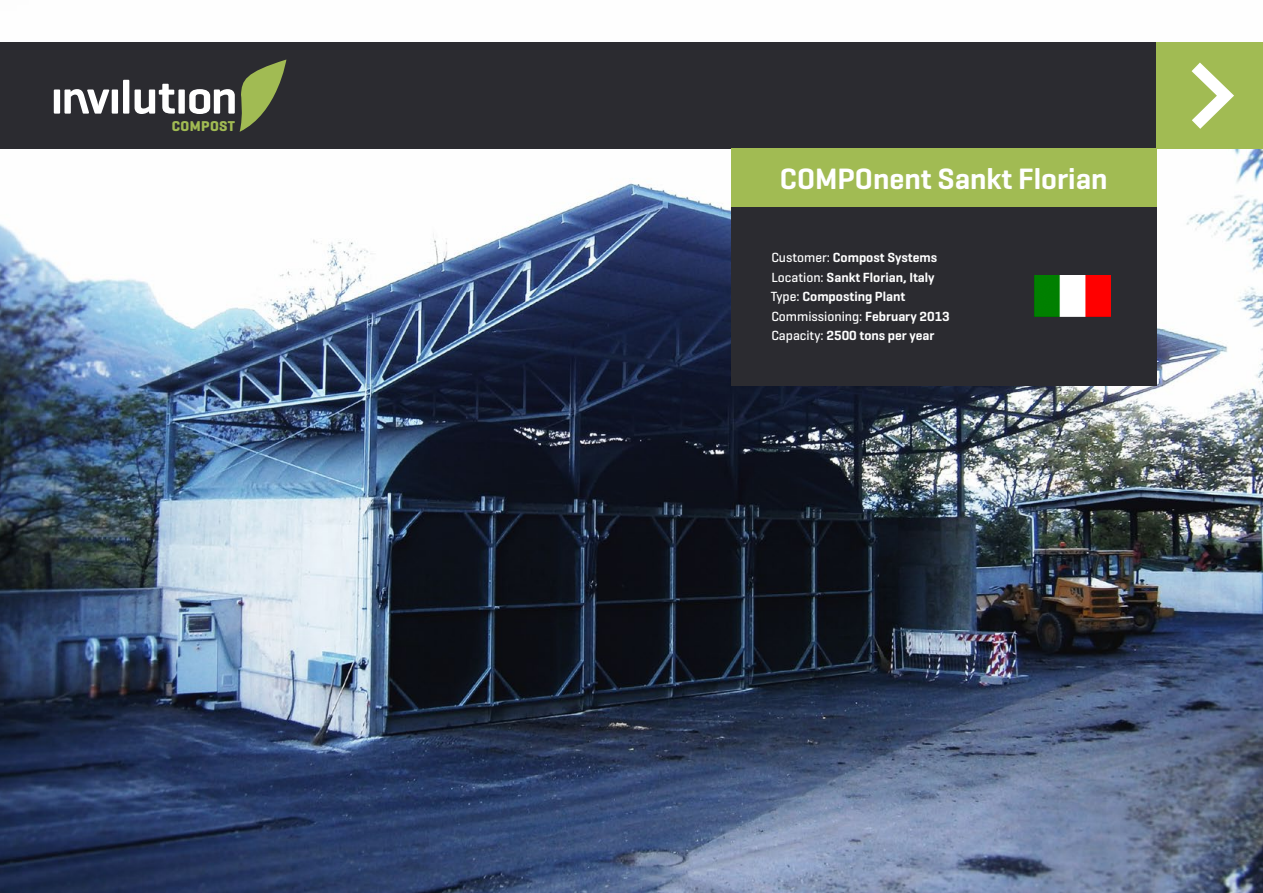
<style>
.page{position:relative;width:1263px;height:893px;background:#fff}
.page>*{position:absolute;margin:0;border:0;box-sizing:border-box;transform-origin:0 0}
.t1{font:600 30px "Geogrotesque";color:#fff}
.t2{font:700 14.55px "Geogrotesque";letter-spacing:.025em;color:#a1bb53}
.t3{font:600 13.5px/19.5px "Geogrotesque";color:#fff}
.s1{font-weight:500}
</style>
<div class="page">
<img style="left:0;top:42px;width:1263px;height:851px">
<div style="left:0;top:43px;width:1263px;height:106px;background:#2b2b30"></div>
<div style="left:1157px;top:43px;width:106px;height:106px;background:#a1bb53"></div>
<svg style="left:1191px;top:62px;width:43px;height:67px"></svg>
<div style="left:731px;top:149px;width:426px;height:237px;background:#2b2b30"></div>
<div style="left:731px;top:149px;width:426px;height:58px;background:#a1bb53"></div>
<img style="left:1034px;top:276px;width:77px;height:41px">
<div style="left:54px;top:89px;width:6px;height:25px;background:#fff"></div>
<svg style="left:64px;top:89px;width:45px;height:25px"></svg>
<div style="left:112px;top:89px;width:6px;height:25px;background:#fff"></div>
<div style="left:123px;top:80px;width:6px;height:34px;background:#fff"></div>
<svg style="left:135px;top:84px;width:40px;height:30px"></svg>
<div style="left:178px;top:89px;width:7px;height:25px;background:#fff"></div>
<svg style="left:189px;top:60px;width:97px;height:72px"></svg>
<p class="t2" style="left:172px;top:117px;width:65px">COMPOST</p>
<h1 class="t1" style="left:780px;top:160px;width:329px">COMPOnent Sankt Florian</h1>
<p class="t3" style="left:771px;top:248px;width:181px"><span class="s1">Customer:</span> Compost Systems<br><span class="s1">Location:</span> Sankt Florian, Italy<br><span class="s1">Type:</span> Composting Plant<br><span class="s1">Commissioning:</span> February 2013<br><span class="s1">Capacity:</span> 2500 tons per year</p>
</div>
